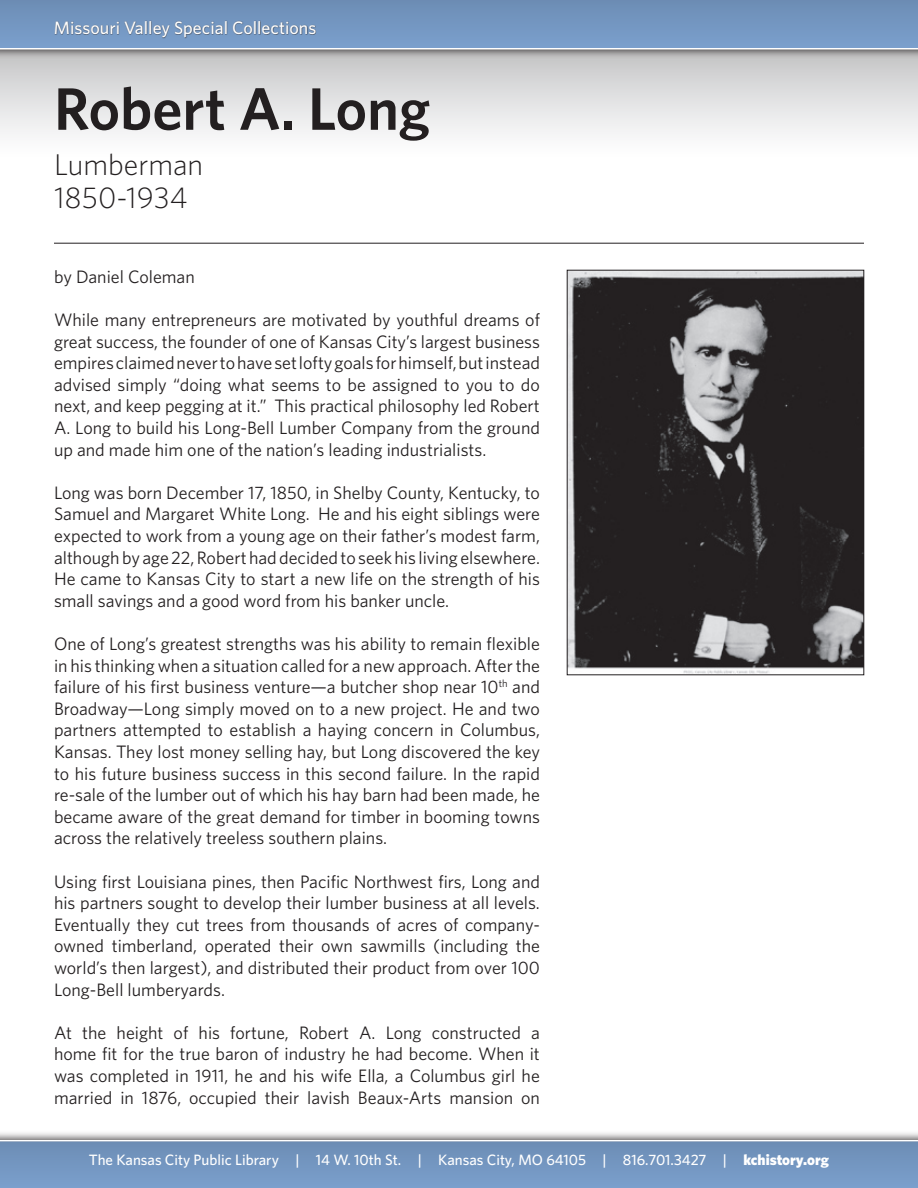
<style>
.page{position:relative;width:918px;height:1188px;background:#fff}
.page>*{position:absolute;margin:0;border:0;box-sizing:border-box;transform-origin:0 0}
.t1{font:600 60px "Whitney";color:#231f20}
.t2{font:300 30px "Whitney";color:#231f20}
.t3{font:18px/21.6px "Whitney";color:#231f20;text-align:justify}
.t4{font:500 18px "Whitney";color:#fff}
.t5{font:500 15px "Whitney";color:#fff}
.s1{font-weight:900}
</style>
<div class="page">
<div style="left:0;top:50px;width:918px;height:108px;background:linear-gradient(to bottom,#c5c5c6,#fff)"></div>
<div style="left:0;top:0;width:918px;height:60px;background:#231f20;opacity:.75"></div>
<div style="left:0;top:0;width:918px;height:48px;background:linear-gradient(to bottom,#6c8db4,#7b9fcc)"></div>
<div style="left:52px;top:16px;width:544px;height:42px;background:#231f20;opacity:.75"></div>
<div style="left:0;top:1130px;width:918px;height:58px;background:#231f20;opacity:.75"></div>
<svg style="left:0;top:1140px;width:918px;height:2px"></svg>
<div style="left:0;top:1142px;width:918px;height:46px;background:#7396c1"></div>
<hr style="left:54px;top:243px;width:810px;height:1px;background:#231f20">
<img style="left:569px;top:272px;width:293px;height:401px">
<div style="left:567px;top:270px;width:297px;height:405px;border:1px solid #231f20"></div>
<p class="t4" style="left:54px;top:17px;width:264px">Missouri Valley Special Collections</p>
<p class="t1" style="left:54px;top:73px;width:378px">Robert A. Long</p>
<p class="t2" style="left:54px;top:147px;width:151px">Lumberman</p>
<p class="t2" style="left:54px;top:180px;width:135px">1850-1934</p>
<p class="t3" style="left:54px;top:265px;width:142px">by Daniel Coleman</p>
<p class="t3" style="left:54px;top:309px;width:488px">While many entrepreneurs are motivated by youthful dreams of great success, the founder of one of Kansas City’s largest business empires claimed never to have set lofty goals for himself, but instead advised simply “doing what seems to be assigned to you to do next, and keep pegging at it.” This practical philosophy led Robert A. Long to build his Long-Bell Lumber Company from the ground up and made him one of the nation’s leading industrialists.</p>
<p class="t3" style="left:54px;top:481px;width:487px">Long was born December 17, 1850, in Shelby County, Kentucky, to Samuel and Margaret White Long. He and his eight siblings were expected to work from a young age on their father’s modest farm, although by age 22, Robert had decided to seek his living elsewhere.<br>He came to Kansas City to start a new life on the strength of his small savings and a good word from his banker uncle.</p>
<p class="t3" style="left:54px;top:633px;width:488px">One of Long’s greatest strengths was his ability to remain flexible in his thinking when a situation called for a new approach. After the failure of his first business venture—a butcher shop near 10<sup>th</sup> and Broadway—Long simply moved on to a new project. He and two partners attempted to establish a haying concern in Columbus, Kansas. They lost money selling hay, but Long discovered the key to his future business success in this second failure. In the rapid re-sale of the lumber out of which his hay barn had been made, he became aware of the great demand for timber in booming towns across the relatively treeless southern plains.</p>
<p class="t3" style="left:54px;top:870px;width:488px">Using first Louisiana pines, then Pacific Northwest firs, Long and his partners sought to develop their lumber business at all levels.<br>Eventually they cut trees from thousands of acres of company&shy;owned timberland, operated their own sawmills (including the world’s then largest), and distributed their product from over 100<br>Long-Bell lumberyards.</p>
<p class="t3" style="left:54px;top:1021px;width:488px">At the height of his fortune, Robert A. Long constructed a home fit for the true baron of industry he had become. When it was completed in 1911, he and his wife Ella, a Columbus girl he married in 1876, occupied their lavish Beaux-Arts mansion on</p>
<p class="t5" style="left:89px;top:1151px;width:742px">The Kansas City Public Library | 14 W. 10th St. | Kansas City, MO 64105 | 816.701.3427 | <span class="s1">kchistory.org</span></p>
</div>
